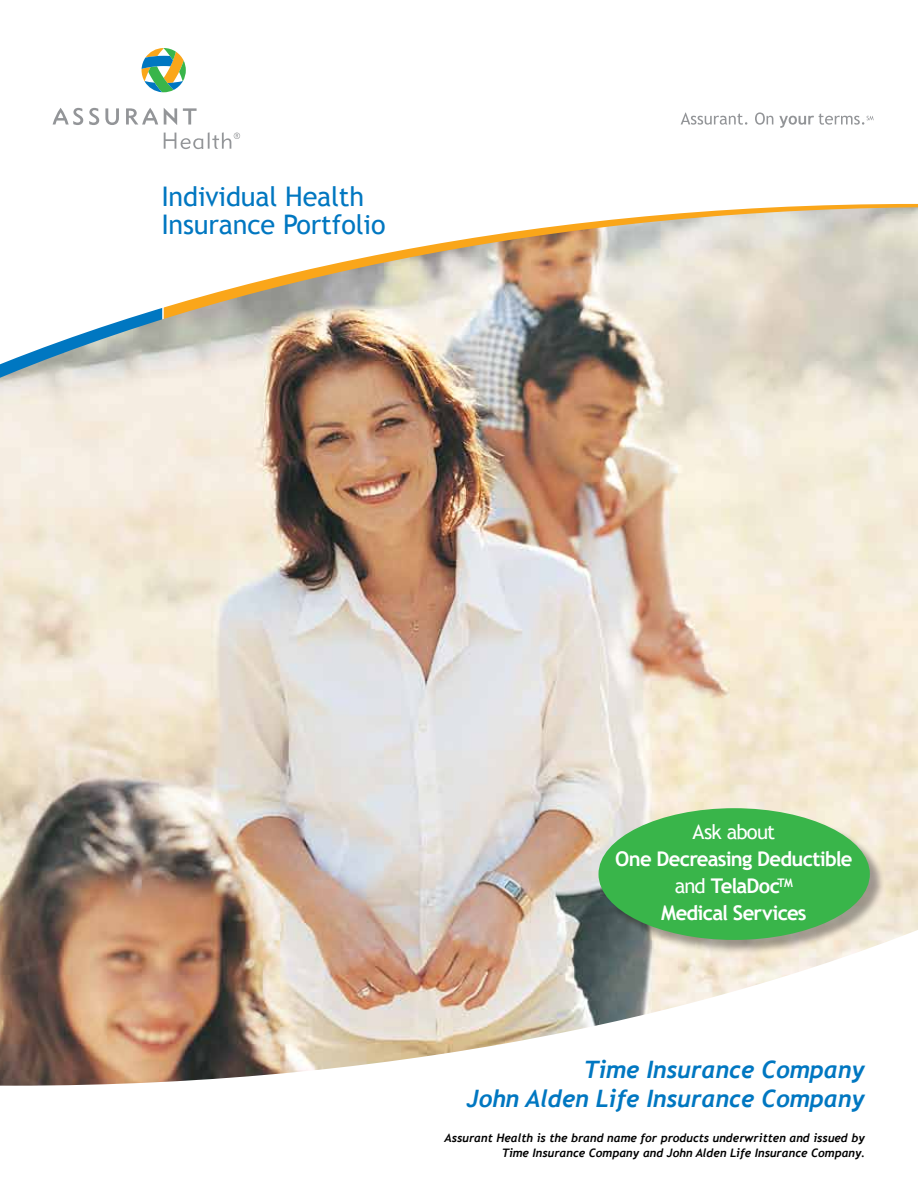
<style>
.page{position:relative;width:918px;height:1188px;background:#fff}
.page>*{position:absolute;margin:0;border:0;box-sizing:border-box;transform-origin:0 0}
.t1{font:27px/28.5px "Trebuchet MS";letter-spacing:-.005em;color:#0077c1}
.t2{font:italic 700 24px/28.8px "Trebuchet";color:#0077c1;text-align:right}
.t3{font:700 20.25px/27px "Trebuchet MS";letter-spacing:-.035em;color:#fff;text-align:center}
.t4{font:20.25px "Trebuchet MS";letter-spacing:-.035em;color:#fff}
.t5{font:italic 700 11.7px/14.1px "Trebuchet";color:#000;text-align:right}
.s1{font-weight:400}
</style>
<div class="page">
<img style="left:0;top:385px;width:918px;height:534px">
<img style="left:0;top:919px;width:918px;height:167px">
<div style="left:600px;top:809px;width:284px;height:145px;background:#000;opacity:.35"></div>
<div style="left:598px;top:808px;width:272px;height:132px;background:#39b54a;border-radius:50%"></div>
<img style="left:163px;top:371px;width:755px;height:14px">
<svg style="left:0;top:371px;width:163px;height:14px;background:#dfddd6"></svg>
<hr style="left:162px;top:0;width:2px;height:378px;background:#fff">
<svg style="left:0;top:66px;width:918px;height:305px"></svg>
<svg style="left:89px;top:108px;width:10px;height:17px"></svg>
<svg style="left:105px;top:108px;width:14px;height:17px"></svg>
<svg style="left:183px;top:108px;width:14px;height:17px"></svg>
<svg style="left:53px;top:108px;width:30px;height:17px"></svg>
<svg style="left:126px;top:108px;width:32px;height:17px"></svg>
<svg style="left:164px;top:108px;width:13px;height:17px"></svg>
<svg style="left:142px;top:48px;width:44px;height:44px"></svg>
<svg style="left:164px;top:132px;width:76px;height:17px"></svg>
<svg style="left:681px;top:113px;width:66px;height:12px"></svg>
<svg style="left:755px;top:112px;width:18px;height:13px"></svg>
<svg style="left:779px;top:113px;width:95px;height:15px"></svg>
<h1 class="t1" style="left:161px;top:182px;width:226px">Individual Health<br>Insurance Portfolio</h1>
<h3 class="t4" style="left:693px;top:820px;width:84px">Ask about</h3>
<h3 class="t3" style="left:615px;top:846px;width:239px">One Decreasing Deductible <span class="s1">and</span> TelaDoc<sup>TM<br></sup>Medical Services</h3>
<h2 class="t2" style="left:467px;top:1056px;width:400px">Time Insurance Company<br>John Alden Life Insurance Company</h2>
<p class="t5" style="left:445px;top:1131px;width:422px">Assurant Health is the brand name for products underwritten and issued by<br>Time Insurance Company and John Alden Life Insurance Company.</p>
</div>
